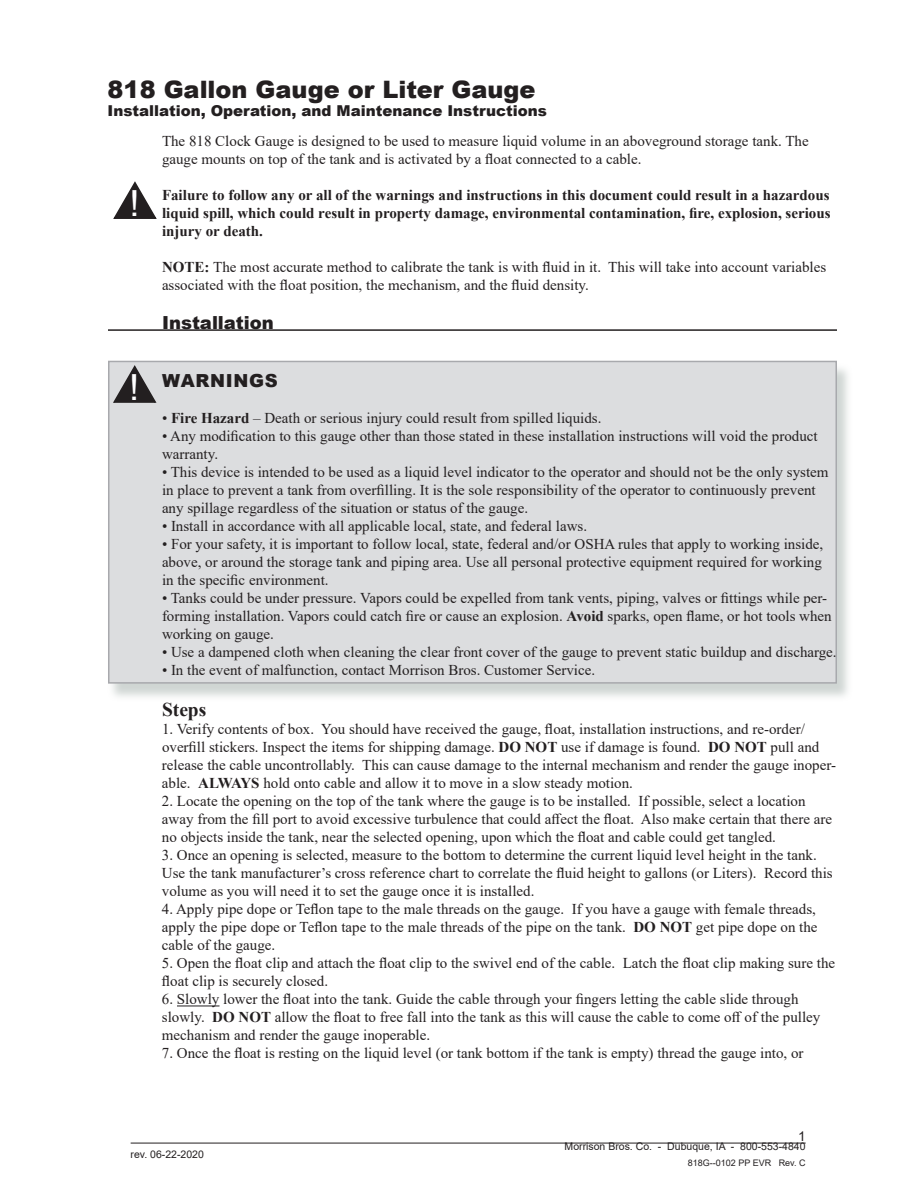
<style>
.page{position:relative;width:918px;height:1188px;background:#fff}
.page>*{position:absolute;margin:0;border:0;box-sizing:border-box;transform-origin:0 0}
.t1{font:36px "Arial";color:#fff}
.t2{font:900 24px "Arial";color:#231f20}
.t3{font:700 19.5px "Times New Roman";color:#231f20}
.t4{font:900 18px "Arial";color:#231f20}
.t5{font:900 18px "Arial";letter-spacing:.035em;color:#231f20}
.t6{font:15px/18px "Times New Roman";color:#231f20}
.t7{font:700 15px/18px "Times New Roman";color:#231f20;text-align:justify}
.t8{font:900 15px "Arial";color:#231f20}
.t9{font:13.5px "Arial";color:#231f20}
.t10{font:10.5px "Arial";color:#231f20}
.t11{font:9px "Arial";color:#231f20}
.s1{font-weight:700}
</style>
<div class="page">
<hr style="left:131px;top:1143px;width:675px;height:1px;background:#231f20">
<div style="left:107px;top:363px;width:746px;height:339px;background:#c0c8c5;opacity:.75"></div>
<div style="left:108px;top:361px;width:729px;height:323px;background:#dcdddf;border:2px solid #a8a9ad"></div>
<svg style="left:113px;top:181px;width:44px;height:38px"></svg>
<svg style="left:113px;top:365px;width:44px;height:38px"></svg>
<hr style="left:108px;top:329px;width:729px;height:2px;background:#231f20">
<hr style="left:177px;top:1006px;width:43px;height:1px;background:#231f20">
<h2 class="t2" style="left:108px;top:72px;width:430px">818 Gallon Gauge or Liter Gauge</h2>
<p class="t8" style="left:108px;top:100px;width:441px">Installation, Operation, and Maintenance Instructions</p>
<h1 class="t1" style="left:129px;top:178px;width:12px">!</h1>
<h1 class="t1" style="left:129px;top:362px;width:12px">!</h1>
<p class="t6" style="left:162px;top:131px;width:648px">The 818 Clock Gauge is designed to be used to measure liquid volume in an aboveground storage tank. The gauge mounts on top of the tank and is activated by a float connected to a cable.</p>
<p class="t7" style="left:162px;top:185px;width:670px">Failure to follow any or all of the warnings and instructions in this document could result in a hazardous liquid spill, which could result in property damage, environmental contamination, fire, explosion, serious injury or death.</p>
<p class="t6" style="left:162px;top:257px;width:666px"><span class="s1">NOTE:</span> The most accurate method to calibrate the tank is with fluid in it. This will take into account variables associated with the float position, the mechanism, and the fluid density.</p>
<p class="t4" style="left:162px;top:310px;width:113px">Installation</p>
<p class="t5" style="left:162px;top:367px;width:117px">Warni ngs</p>
<p class="t6" style="left:162px;top:408px;width:441px">• <span class="s1">Fire Hazard</span> – Death or serious injury could result from spilled liquids.</p>
<p class="t6" style="left:162px;top:426px;width:657px">• Any modification to this gauge other than those stated in these installation instructions will void the product warranty.</p>
<p class="t6" style="left:162px;top:462px;width:668px">• This device is intended to be used as a liquid level indicator to the operator and should not be the only system in place to prevent a tank from overfilling. It is the sole responsibility of the operator to continuously prevent any spillage regardless of the situation or status of the gauge.</p>
<p class="t6" style="left:162px;top:516px;width:427px">• Install in accordance with all applicable local, state, and federal laws.</p>
<p class="t6" style="left:162px;top:534px;width:663px;text-align:justify">• For your safety, it is important to follow local, state, federal and/or OSHA rules that apply to working inside, above, or around the storage tank and piping area. Use all personal protective equipment required for working in the specific environment.</p>
<p class="t6" style="left:162px;top:588px;width:671px">• Tanks could be under pressure. Vapors could be expelled from tank vents, piping, valves or fittings while per&shy;forming installation. Vapors could catch fire or cause an explosion. <span class="s1">Avoid</span> sparks, open flame, or hot tools when working on gauge.</p>
<p class="t6" style="left:162px;top:642px;width:676px">• Use a dampened cloth when cleaning the clear front cover of the gauge to prevent static buildup and discharge.</p>
<p class="t6" style="left:162px;top:660px;width:435px">• In the event of malfunction, contact Morrison Bros. Customer Service.</p>
<h3 class="t3" style="left:162px;top:696px;width:46px">Steps</h3>
<p class="t6" style="left:162px;top:720px;width:676px">1. Verify contents of box. You should have received the gauge, float, installation instructions, and re-order/ overfill stickers. Inspect the items for shipping damage. <span class="s1">DO NOT</span> use if damage is found. <span class="s1">DO NOT</span> pull and release the cable uncontrollably. This can cause damage to the internal mechanism and render the gauge inoper&shy;able. <span class="s1">ALWAYS</span> hold onto cable and allow it to move in a slow steady motion.</p>
<p class="t6" style="left:162px;top:792px;width:672px">2. Locate the opening on the top of the tank where the gauge is to be installed. If possible, select a location away from the fill port to avoid excessive turbulence that could affect the float. Also make certain that there are no objects inside the tank, near the selected opening, upon which the float and cable could get tangled.</p>
<p class="t6" style="left:162px;top:846px;width:672px">3. Once an opening is selected, measure to the bottom to determine the current liquid level height in the tank.<br>Use the tank manufacturer’s cross reference chart to correlate the fluid height to gallons (or Liters). Record this volume as you will need it to set the gauge once it is installed.</p>
<p class="t6" style="left:162px;top:900px;width:657px;text-align:justify">4. Apply pipe dope or Teflon tape to the male threads on the gauge. If you have a gauge with female threads, apply the pipe dope or Teflon tape to the male threads of the pipe on the tank. <span class="s1">DO NOT</span> get pipe dope on the cable of the gauge.</p>
<p class="t6" style="left:162px;top:954px;width:675px">5. Open the float clip and attach the float clip to the swivel end of the cable. Latch the float clip making sure the float clip is securely closed.</p>
<p class="t6" style="left:162px;top:990px;width:660px">6. Slowly lower the float into the tank. Guide the cable through your fingers letting the cable slide through slowly. <span class="s1">DO NOT</span> allow the float to free fall into the tank as this will cause the cable to come off of the pulley mechanism and render the gauge inoperable.</p>
<p class="t6" style="left:162px;top:1044px;width:643px">7. Once the float is resting on the liquid level (or tank bottom if the tank is empty) thread the gauge into, or</p>
<p class="t10" style="left:131px;top:1147px;width:75px">rev. 06-22-2020</p>
<p class="t9" style="left:798px;top:1127px;width:9px">1</p>
<p class="t10" style="left:565px;top:1140px;width:243px">Morrison Bros. Co. ‑ Dubuque, IA ‑ 800-553-4840</p>
<p class="t11" style="left:688px;top:1157px;width:119px">818G--0102 PP EVR Rev. C</p>
</div>
